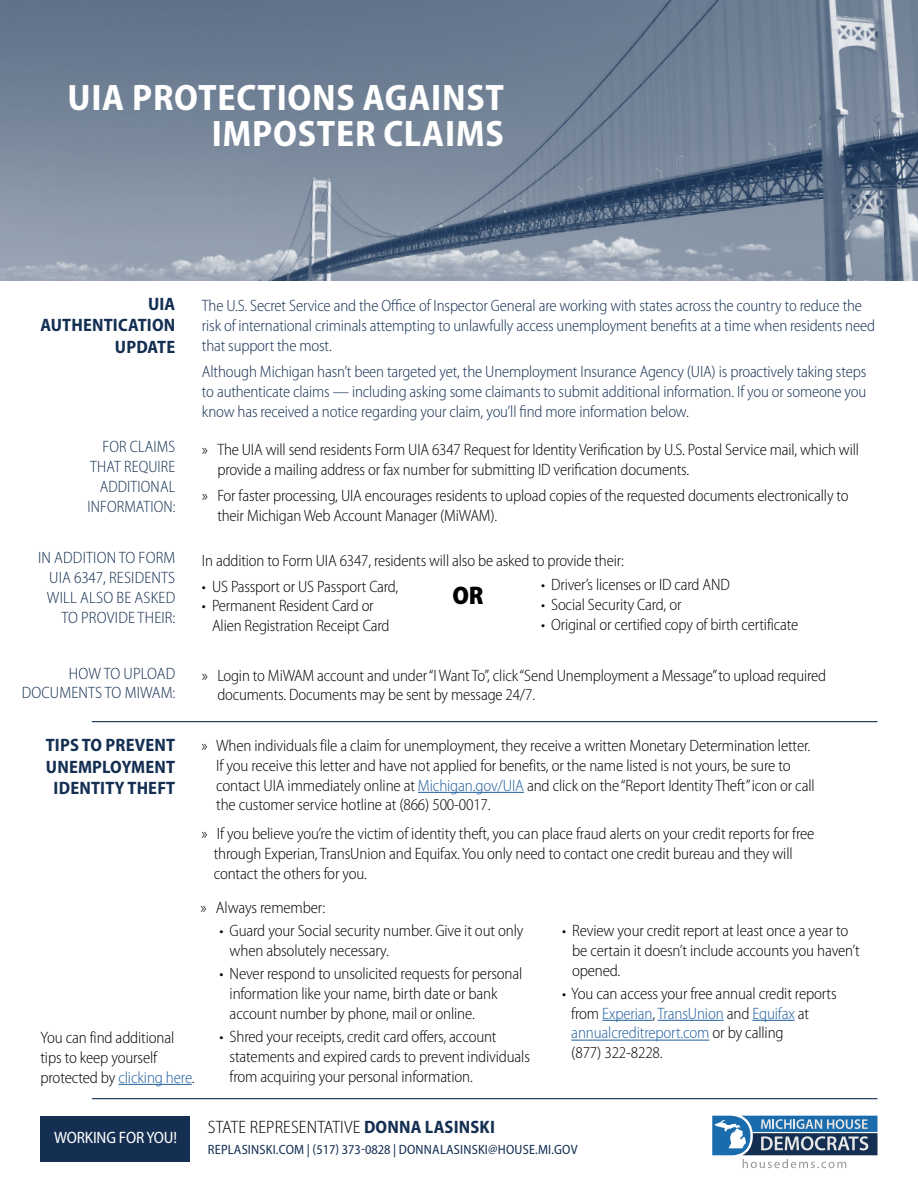
<style>
.page{position:relative;width:918px;height:1188px;background:#fff}
.page>*{position:absolute;margin:0;border:0;box-sizing:border-box;transform-origin:0 0}
.t1{font:700 semi-condensed 37.05px/36.2px "Myriad Pro";letter-spacing:.02em;color:#fff;text-align:right}
.t2{font:900 semi-condensed 25.5px "Myriad Pro";color:#000}
.t3{font:700 semi-condensed 18px/21.6px "Myriad Pro";letter-spacing:.01em;color:#142f52;text-align:center}
.t4{font:300 semi-condensed 18px "Myriad Pro";letter-spacing:.01em;color:#000}
.t5{font:300 semi-condensed 16.5px/19.8px "Myriad Pro";letter-spacing:-.01em;color:#000}
.t6{font:300 semi-condensed 16.5px/19.8px "Myriad Pro";letter-spacing:-.01em;color:#142f52}
.t7{font:300 semi-condensed 16.5px/19.8px "Myriad Pro";letter-spacing:.01em;color:#142f52;text-align:right}
.t8{font:semi-condensed 16.5px "Myriad Pro";letter-spacing:-.01em;color:#fff}
.t9{font:semi-condensed 13.5px "Myriad Pro";letter-spacing:.015em;color:#142f52}
.s1{color:#215e9e}
.s2{font-weight:700;color:#142f52}
</style>
<div class="page">
<img style="left:0;top:0;width:918px;height:281px">
<hr style="left:418px;top:792px;width:106px;height:1px;background:#215e9e">
<div style="left:40px;top:1117px;width:150px;height:45px;background:#142f52"></div>
<hr style="left:92px;top:721px;width:785px;height:1px;background:#142f52">
<hr style="left:92px;top:1098px;width:785px;height:1px;background:#142f52">
<svg style="left:712px;top:1116px;width:166px;height:52px"></svg>
<hr style="left:118px;top:1084px;width:74px;height:1px;background:#215e9e">
<hr style="left:602px;top:1020px;width:51px;height:1px;background:#215e9e">
<hr style="left:658px;top:1020px;width:66px;height:1px;background:#215e9e">
<hr style="left:752px;top:1020px;width:43px;height:1px;background:#215e9e">
<hr style="left:571px;top:1040px;width:138px;height:1px;background:#215e9e">
<h1 class="t1" style="left:68px;top:80px;width:438px">UIA PROTECTIONS AGAINST<br>IMPOSTER CLAIMS</h1>
<p class="t3" style="left:40px;top:293px;width:136px;text-align:right">UIA<br>AUTHENTICATION<br>UPDATE</p>
<p class="t7" style="left:88px;top:437px;width:89px">FOR CLAIMS<br>THAT REQUIRE<br>ADDITIONAL<br>INFORMATION:</p>
<p class="t7" style="left:38px;top:548px;width:139px">IN ADDITION TO FORM<br>UIA 6347, RESIDENTS<br>WILL ALSO BE ASKED<br>TO PROVIDE THEIR:</p>
<p class="t6" style="left:202px;top:296px;width:675px">The U.S. Secret Service and the Office of Inspector General are working with states across the country to reduce the risk of international criminals attempting to unlawfully access unemployment benefits at a time when residents need that support the most.</p>
<p class="t6" style="left:202px;top:362px;width:666px;text-align:justify">Although Michigan hasn’t been targeted yet, the Unemployment Insurance Agency (UIA) is proactively taking steps to authenticate claims — including asking some claimants to submit additional information. If you or someone you know has received a notice regarding your claim, you’ll find more information below.</p>
<p class="t5" style="left:217px;top:440px;width:643px;text-indent:-15px">» The UIA will send residents Form UIA 6347 Request for Identity Verification by U.S. Postal Service mail, which will provide a mailing address or fax number for submitting ID verification documents.</p>
<p class="t5" style="left:217px;top:486px;width:633px;text-indent:-15px">» For faster processing, UIA encourages residents to upload copies of the requested documents electronically to their Michigan Web Account Manager (MiWAM).</p>
<p class="t5" style="left:202px;top:551px;width:424px">In addition to Form UIA 6347, residents will also be asked to provide their:</p>
<p class="t5" style="left:202px;top:577px;width:198px">• US Passport or US Passport Card,</p>
<p class="t5" style="left:212px;top:596px;width:179px;text-indent:-10px">• Permanent Resident Card or<br>Alien Registration Receipt Card</p>
<p class="t5" style="left:541px;top:575px;width:190px">• Driver’s licenses or ID card AND</p>
<p class="t5" style="left:541px;top:595px;width:142px">• Social Security Card, or</p>
<p class="t5" style="left:541px;top:615px;width:259px">• Original or certified copy of birth certificate</p>
<h2 class="t2" style="left:453px;top:581px;width:33px">OR</h2>
<p class="t7" style="left:22px;top:664px;width:155px">HOW TO UPLOAD<br>DOCUMENTS TO MIWAM:</p>
<p class="t5" style="left:217px;top:665px;width:610px;text-indent:-15px">» Login to MiWAM account and under “I Want To”, click “Send Unemployment a Message” to upload required documents. Documents may be sent by message 24/7.</p>
<p class="t3" style="left:46px;top:735px;width:131px">TIPS TO PREVENT<br>UNEMPLOYMENT<br>IDENTITY THEFT</p>
<p class="t5" style="left:216px;top:736px;width:600px;text-indent:-15px">» When individuals file a claim for unemployment, they receive a written Monetary Determination letter.<br>If you receive this letter and have not applied for benefits, or the name listed is not yours, be sure to contact UIA immediately online at <span class="s1">Michigan.gov/UIA</span> and click on the “Report Identity Theft” icon or call the customer service hotline at (866) 500-0017.</p>
<p class="t5" style="left:214px;top:824px;width:602px;text-indent:-12px">» If you believe you’re the victim of identity theft, you can place fraud alerts on your credit reports for free through Experian, TransUnion and Equifax. You only need to contact one credit bureau and they will contact the others for you.</p>
<p class="t5" style="left:201px;top:898px;width:126px">» Always remember:</p>
<p class="t5" style="left:230px;top:921px;width:295px;text-indent:-10px">• Guard your Social security number. Give it out only when absolutely necessary.</p>
<p class="t5" style="left:230px;top:964px;width:294px;text-indent:-10px">• Never respond to unsolicited requests for personal information like your name, birth date or bank account number by phone, mail or online.</p>
<p class="t5" style="left:230px;top:1027px;width:302px;text-indent:-10px">• Shred your receipts, credit card offers, account statements and expired cards to prevent individuals from acquiring your personal information.</p>
<p class="t5" style="left:40px;top:1028px;width:156px">You can find additional tips to keep yourself protected by <span class="s1">clicking here</span>.</p>
<p class="t5" style="left:572px;top:921px;width:289px;text-indent:-10px">• Review your credit report at least once a year to be certain it doesn’t include accounts you haven’t opened.</p>
<p class="t5" style="left:571px;top:984px;width:267px;text-indent:-9px">• You can access your free annual credit reports from <span class="s1">Experian</span>, <span class="s1">TransUnion</span> and <span class="s1">Equifax</span> at <span class="s1">annualcreditreport.com</span> or by calling<br>(877) 322-8228.</p>
<p class="t8" style="left:54px;top:1129px;width:125px">WORKING FOR YOU!</p>
<p class="t4" style="left:208px;top:1117px;width:289px">STATE REPRESENTATIVE <span class="s2">DONNA LASINSKI</span></p>
<p class="t9" style="left:208px;top:1142px;width:371px">REPLASINSKI.COM | (517) 373-0828 | DONNALASINSKI@HOUSE.MI.GOV</p>
</div>
